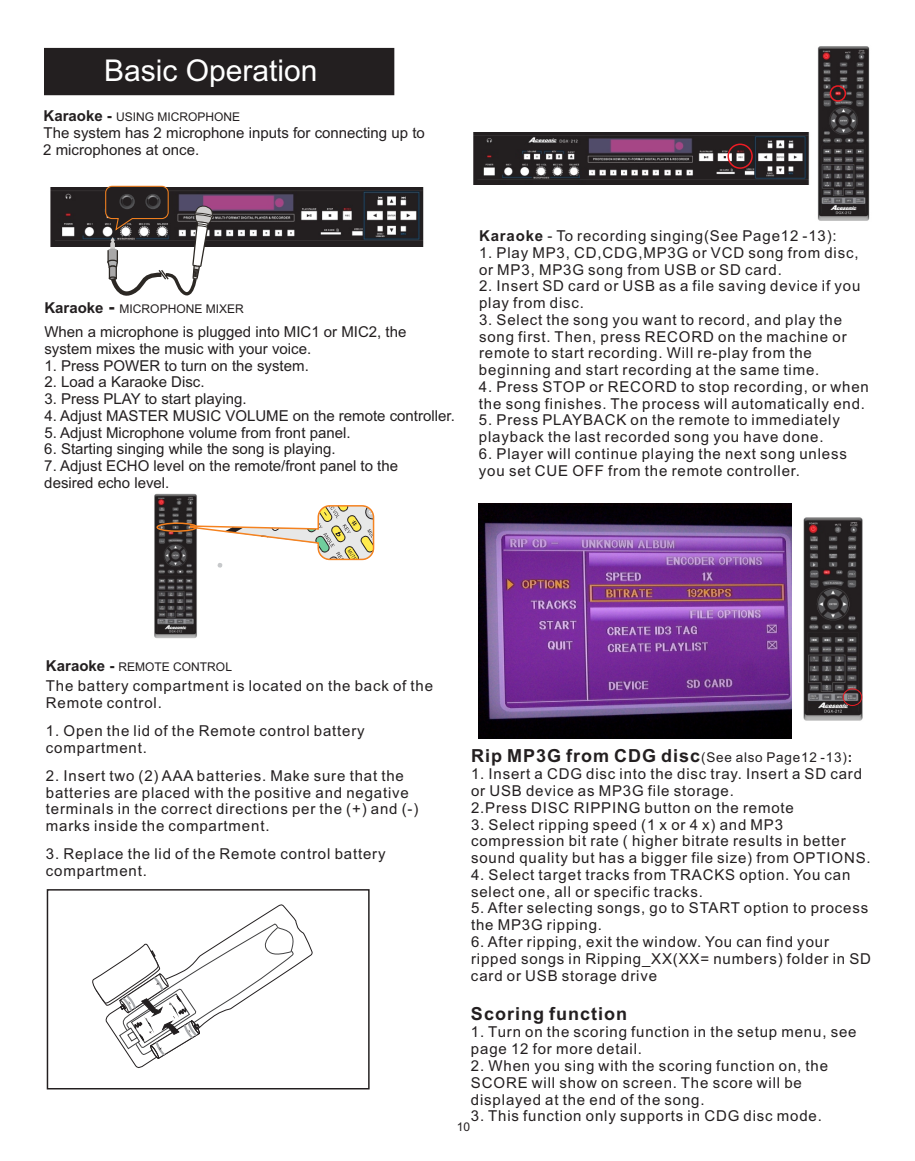
<style>
.page{position:relative;width:915px;height:1161px;background:#fff}
.page>*{position:absolute;margin:0;border:0;box-sizing:border-box;transform-origin:0 0}
.t1{font:30px "Arial";color:#fff}
.t2{font:700 18px "Arial";letter-spacing:.055em;color:#231f20}
.t3{font:15px/16.8px "Arial";letter-spacing:.055em;color:#231f20}
.t4{font:15px/16.8px "Arial";color:#231f20}
.t5{font:13.5px "Arial";letter-spacing:.055em;color:#231f20}
.t6{font:12px "Arial";color:#231f20}
.s1{font-weight:700;font-size:15px}
.s2{font-weight:700;font-size:18px}
.s3{font-weight:700}
</style>
<div class="page">
<img style="left:154px;top:494px;width:43px;height:145px">
<img style="left:817px;top:46px;width:53px;height:175px">
<img style="left:803px;top:517px;width:60px;height:204px">
<img style="left:50px;top:187px;width:374px;height:59px">
<img style="left:473px;top:132px;width:337px;height:53px">
<div style="left:47px;top:889px;width:322px;height:200px;border:1px solid #231f20"></div>
<svg style="left:92px;top:904px;width:220px;height:164px"></svg>
<div style="left:44px;top:47px;width:351px;height:49px;background:#231f20"></div>
<svg style="left:105px;top:185px;width:108px;height:111px"></svg>
<svg style="left:156px;top:504px;width:219px;height:64px"></svg>
<div style="left:727px;top:144px;width:25px;height:25px;border:2px solid #ed1c24;border-radius:50%"></div>
<div style="left:829px;top:85px;width:16px;height:17px;border:2px solid #ed1c24;border-radius:50%"></div>
<img style="left:478px;top:504px;width:313px;height:234px">
<div style="left:842px;top:688px;width:19px;height:18px;border:1px solid #ed1c24;border-radius:50%"></div>
<h1 class="t1" style="left:104px;top:59px;width:215px">Basic Operation</h1>
<p class="t6" style="left:43px;top:112px;width:198px"><span class="s1">Karaoke -</span> USING MICROPHONE</p>
<p class="t4" style="left:43px;top:125px;width:383px;line-height:17.2px">The system has 2 microphone inputs for connecting up to<br>2 microphones at once.</p>
<p class="t6" style="left:44px;top:304px;width:201px"><span class="s1">Karaoke</span> <span class="s2">-</span> MICROPHONE MIXER</p>
<p class="t4" style="left:44px;top:325px;width:363px">When a microphone is plugged into MIC1 or MIC2, the system mixes the music with your voice.</p>
<p class="t4" style="left:44px;top:358px;width:266px">1. Press POWER to turn on the system.</p>
<p class="t4" style="left:44px;top:375px;width:162px">2. Load a Karaoke Disc.</p>
<p class="t4" style="left:44px;top:392px;width:204px">3. Press PLAY to start playing.</p>
<p class="t4" style="left:44px;top:409px;width:412px">4. Adjust MASTER MUSIC VOLUME on the remote controller.</p>
<p class="t4" style="left:44px;top:425px;width:307px">5. Adjust Microphone volume from front panel.</p>
<p class="t4" style="left:44px;top:442px;width:292px">6. Starting singing while the song is playing.</p>
<p class="t4" style="left:44px;top:459px;width:355px">7. Adjust ECHO level on the remote/front panel to the desired echo level.</p>
<p class="t3" style="left:479px;top:229px;width:359px"><span class="s3">Karaoke</span> - To recording singing(See Page12 -13):</p>
<p class="t3" style="left:479px;top:246px;width:381px">1. Play MP3, CD,CDG,MP3G or VCD song from disc, or MP3, MP3G song from USB or SD card.</p>
<p class="t3" style="left:479px;top:279px;width:382px">2. Insert SD card or USB as a file saving device if you play from disc.</p>
<p class="t3" style="left:479px;top:313px;width:369px">3. Select the song you want to record, and play the song first. Then, press RECORD on the machine or remote to start recording. Will re-play from the beginning and start recording at the same time.</p>
<p class="t3" style="left:479px;top:380px;width:391px">4. Press STOP or RECORD to stop recording, or when the song finishes. The process will automatically end.</p>
<p class="t3" style="left:479px;top:413px;width:362px">5. Press PLAYBACK on the remote to immediately playback the last recorded song you have done.</p>
<p class="t3" style="left:479px;top:447px;width:369px">6. Player will continue playing the next song unless you set CUE OFF from the remote controller.</p>
<p class="t6" style="left:46px;top:662px;width:187px"><span class="s1">Karaoke -</span> REMOTE CONTROL</p>
<p class="t3" style="left:46px;top:679px;width:388px">The battery compartment is located on the back of the<br>Remote control.</p>
<p class="t3" style="left:46px;top:724px;width:320px">1. Open the lid of the Remote control battery compartment.</p>
<p class="t3" style="left:46px;top:768px;width:374px">2. Insert two (2) AAA batteries. Make sure that the batteries are placed with the positive and negative terminals in the correct directions per the (+) and (-) marks inside the compartment.</p>
<p class="t3" style="left:46px;top:847px;width:341px">3. Replace the lid of the Remote control battery compartment.</p>
<p class="t2" style="left:471px;top:749px;width:231px">Rip MP3G from CDG disc</p>
<p class="t5" style="left:701px;top:752px;width:152px">(See also Page12 -13)<span class="s3">:</span></p>
<p class="t3" style="left:471px;top:767px;width:392px">1. Insert a CDG disc into the disc tray. Insert a SD card or USB device as MP3G file storage.<br>2.Press DISC RIPPING button on the remote</p>
<p class="t3" style="left:471px;top:817px;width:401px">3. Select ripping speed (1 x or 4 x) and MP3 compression bit rate ( higher bitrate results in better sound quality but has a bigger file size) from OPTIONS.</p>
<p class="t3" style="left:471px;top:868px;width:381px">4. Select target tracks from TRACKS option. You can select one, all or specific tracks.</p>
<p class="t3" style="left:471px;top:901px;width:398px">5. After selecting songs, go to START option to process the MP3G ripping.</p>
<p class="t3" style="left:471px;top:935px;width:401px">6. After ripping, exit the window. You can find your ripped songs in Ripping_XX(XX= numbers) folder in SD card or USB storage drive</p>
<p class="t2" style="left:471px;top:1007px;width:157px">Scoring function</p>
<p class="t3" style="left:471px;top:1025px;width:387px">1. Turn on the scoring function in the setup menu, see page 12 for more detail.</p>
<p class="t3" style="left:471px;top:1059px;width:358px">2. When you sing with the scoring function on, the<br>SCORE will show on screen. The score will be displayed at the end of the song.</p>
<p class="t3" style="left:471px;top:1109px;width:352px">3. This function only supports in CDG disc mode.</p>
<p class="t6" style="left:456px;top:1122px;width:15px">10</p>
</div>
